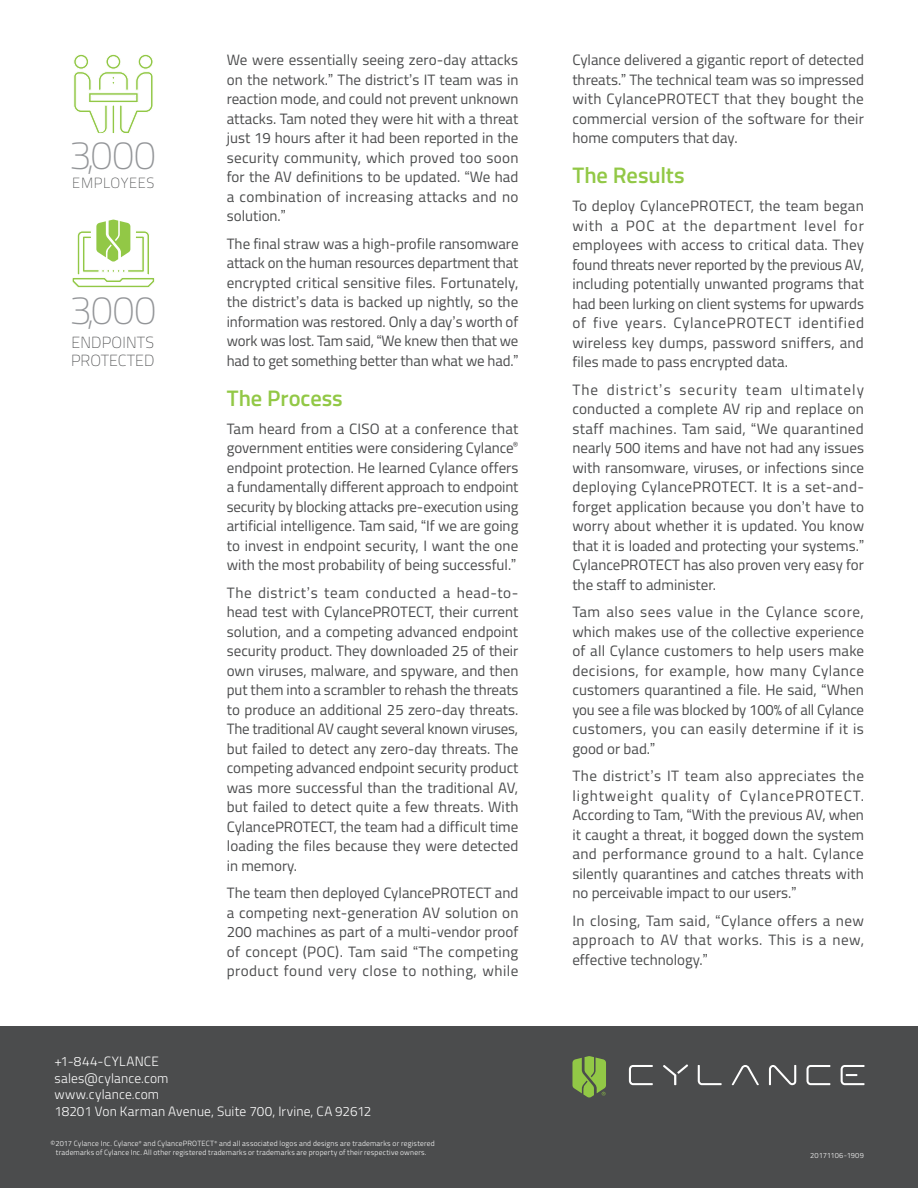
<style>
.page{position:relative;width:918px;height:1188px;background:#fff}
.page>*{position:absolute;margin:0;border:0;box-sizing:border-box;transform-origin:0 0}
.t1{font:100 39.9px "Titillium";letter-spacing:-.02em;color:#939598}
.Subhead_Green{font:600 22.5px "Titillium";letter-spacing:-.005em;color:#92c846}
.t2{font:100 16.05px "Titillium";letter-spacing:.005em;color:#4b4c4d}
.Body_Copy{font:15px/19.5px "Titillium";color:#4b4c4d;text-align:justify}
.t3{font:100 14.7px "Titillium";letter-spacing:.045em;color:#4b4c4d}
.t4{font:300 13.5px "Titillium";letter-spacing:.01em;color:#fff}
.t5{font:300 13.5px "Titillium";letter-spacing:.03em;color:#fff}
.t6{font:300 7.5px/9px "Titillium";letter-spacing:.025em;color:#fff;text-align:center}
.t7{font:300 7.5px "Titillium";color:#fff}
.s1{font-family:"Arial"}
</style>
<div class="page">
<div style="left:0;top:1026px;width:918px;height:162px;background:#4b4c4d"></div>
<svg style="left:572px;top:1056px;width:34px;height:42px"></svg>
<svg style="left:769px;top:1065px;width:27px;height:20px"></svg>
<svg style="left:629px;top:1065px;width:24px;height:20px"></svg>
<svg style="left:698px;top:1065px;width:24px;height:20px"></svg>
<svg style="left:806px;top:1065px;width:24px;height:20px"></svg>
<svg style="left:663px;top:1064px;width:25px;height:21px"></svg>
<svg style="left:732px;top:1065px;width:27px;height:20px"></svg>
<svg style="left:841px;top:1065px;width:24px;height:20px"></svg>
<svg style="left:72px;top:220px;width:83px;height:68px"></svg>
<svg style="left:73px;top:54px;width:80px;height:79px"></svg>
<p class="t1" style="left:69px;top:127px;width:88px">3,000</p>
<p class="t3" style="left:72px;top:172px;width:84px">EMPLOYEES</p>
<p class="t1" style="left:69px;top:281px;width:88px">3,000</p>
<p class="t2" style="left:71px;top:331px;width:84px">ENDPOINTS</p>
<p class="t2" style="left:71px;top:349px;width:85px">PROTECTED</p>
<p class="Body_Copy" style="left:227px;top:50px;width:293px">We were essentially seeing zero-day attacks on the network.<span class="s1">”</span> The district<span class="s1">’</span>s IT team was in reaction mode, and could not prevent unknown attacks. Tam noted they were hit with a threat just 19 hours after it had been reported in the security community, which proved too soon for the AV definitions to be updated. <span class="s1">“</span>We had a combination of increasing attacks and no solution.<span class="s1">”</span></p>
<p class="Body_Copy" style="left:227px;top:233px;width:293px">The final straw was a high-profile ransomware attack on the human resources department that encrypted critical sensitive files. Fortunately, the district<span class="s1">’</span>s data is backed up nightly, so the information was restored. Only a day<span class="s1">’</span>s worth of work was lost. Tam said, <span class="s1">“</span>We knew then that we had to get something better than what we had.<span class="s1">”</span></p>
<p class="Subhead_Green" style="left:227px;top:381px;width:117px">The Process</p>
<p class="Body_Copy" style="left:227px;top:418px;width:293px">Tam heard from a CISO at a conference that government entities were considering Cylance<sup>® </sup>endpoint protection. He learned Cylance offers a fundamentally different approach to endpoint security by blocking attacks pre-execution using artificial intelligence. Tam said, <span class="s1">“</span>If we are going to invest in endpoint security, I want the one with the most probability of being successful.<span class="s1">”</span></p>
<p class="Body_Copy" style="left:227px;top:582px;width:293px">The district<span class="s1">’</span>s team conducted a head-to&shy;head test with CylancePROTECT, their current solution, and a competing advanced endpoint security product. They downloaded 25 of their own viruses, malware, and spyware, and then put them into a scrambler to rehash the threats to produce an additional 25 zero-day threats.<br>The traditional AV caught several known viruses, but failed to detect any zero-day threats. The competing advanced endpoint security product was more successful than the traditional AV, but failed to detect quite a few threats. With CylancePROTECT, the team had a difficult time loading the files because they were detected in memory.</p>
<p class="Body_Copy" style="left:227px;top:883px;width:293px">The team then deployed CylancePROTECT and a competing next-generation AV solution on 200 machines as part of a multi-vendor proof of concept (POC). Tam said <span class="s1">“</span>The competing product found very close to nothing, while</p>
<p class="t5" style="left:54px;top:1052px;width:106px">+1-844-CYLANCE</p>
<p class="t4" style="left:54px;top:1068px;width:116px">sales@cylance.com</p>
<p class="t4" style="left:54px;top:1085px;width:106px">www.cylance.com</p>
<p class="t4" style="left:54px;top:1101px;width:319px">18201 Von Karman Avenue, Suite 700, Irvine, CA 92612</p>
<p class="t6" style="left:50px;top:1139px;width:386px">©2017 Cylance Inc. Cylance<sup>®</sup> and CylancePROTECT<sup>®</sup> and all associated logos and designs are trademarks or registered trademarks of Cylance Inc. All other registered trademarks or trademarks are property of their respective owners.</p>
<p class="Body_Copy" style="left:572px;top:50px;width:293px">Cylance delivered a gigantic report of detected threats.<span class="s1">”</span> The technical team was so impressed with CylancePROTECT that they bought the commercial version of the software for their home computers that day.</p>
<p class="Subhead_Green" style="left:572px;top:159px;width:114px">The Results</p>
<p class="Body_Copy" style="left:572px;top:195px;width:293px">To deploy CylancePROTECT, the team began with a POC at the department level for employees with access to critical data. They found threats never reported by the previous AV, including potentially unwanted programs that had been lurking on client systems for upwards of five years. CylancePROTECT identified wireless key dumps, password sniffers, and files made to pass encrypted data.</p>
<p class="Body_Copy" style="left:572px;top:379px;width:293px">The district<span class="s1">’</span>s security team ultimately conducted a complete AV rip and replace on staff machines. Tam said, <span class="s1">“</span>We quarantined nearly 500 items and have not had any issues with ransomware, viruses, or infections since deploying CylancePROTECT. It is a set-and&shy;forget application because you don<span class="s1">’</span>t have to worry about whether it is updated. You know that it is loaded and protecting your systems.<span class="s1">” </span>CylancePROTECT has also proven very easy for the staff to administer.</p>
<p class="Body_Copy" style="left:572px;top:602px;width:293px">Tam also sees value in the Cylance score, which makes use of the collective experience of all Cylance customers to help users make decisions, for example, how many Cylance customers quarantined a file. He said, <span class="s1">“</span>When you see a file was blocked by 100% of all Cylance customers, you can easily determine if it is good or bad.<span class="s1">”</span></p>
<p class="Body_Copy" style="left:572px;top:766px;width:293px">The district<span class="s1">’</span>s IT team also appreciates the lightweight quality of CylancePROTECT.<br>According to Tam, <span class="s1">“</span>With the previous AV, when it caught a threat, it bogged down the system and performance ground to a halt. Cylance silently quarantines and catches threats with no perceivable impact to our users.<span class="s1">”</span></p>
<p class="Body_Copy" style="left:572px;top:910px;width:293px">In closing, Tam said, <span class="s1">“</span>Cylance offers a new approach to AV that works. This is a new, effective technology.<span class="s1">”</span></p>
<p class="t7" style="left:810px;top:1150px;width:55px">20171106-1909</p>
</div>
